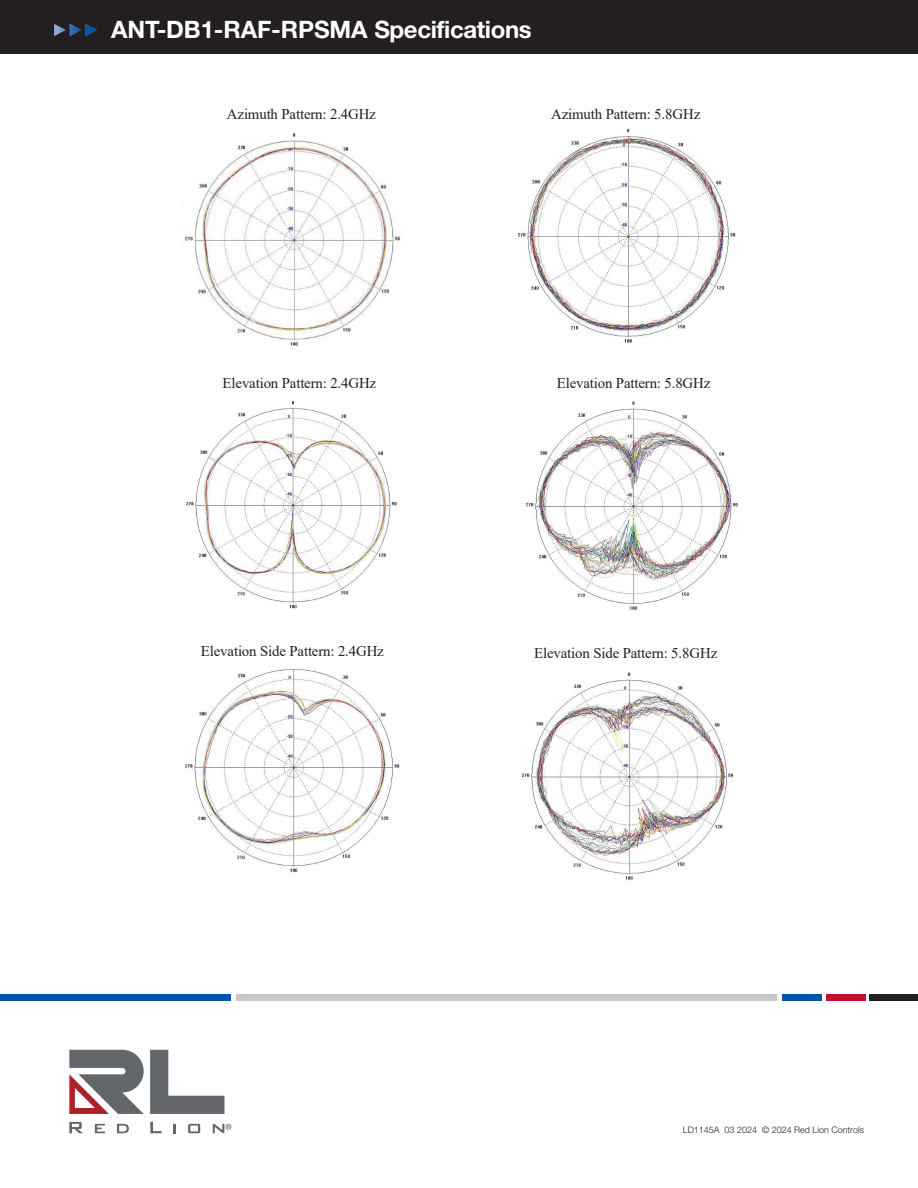
<style>
.page{position:relative;width:918px;height:1188px;background:#fff}
.page>*{position:absolute;margin:0;border:0;box-sizing:border-box;transform-origin:0 0}
.Page_1_-_Header_Black_Box{font:700 24px "Helvetica Neue LT Std";letter-spacing:-.015em;color:#fff}
.t1{font:14.85px "Times New Roman";letter-spacing:-.01em;color:#231f20}
.Page_2_Legal{font:300 9px "Helvetica Neue LT Std";color:#231f20}
</style>
<div class="page">
<div style="left:0;top:0;width:918px;height:54px;background:#231f20"></div>
<svg style="left:54px;top:24px;width:43px;height:12px"></svg>
<div style="left:236px;top:994px;width:541px;height:7px;background:#c7c8ca"></div>
<div style="left:0;top:995px;width:231px;height:6px;background:#0155a5"></div>
<div style="left:870px;top:995px;width:48px;height:6px;background:#231f20"></div>
<div style="left:826px;top:994px;width:39px;height:7px;background:#c3102f"></div>
<div style="left:782px;top:994px;width:40px;height:7px;background:#0155a5"></div>
<img style="left:185px;top:133px;width:215px;height:213px">
<img style="left:526px;top:401px;width:212px;height:209px">
<img style="left:518px;top:128px;width:218px;height:215px">
<img style="left:186px;top:401px;width:211px;height:208px">
<img style="left:185px;top:669px;width:215px;height:204px">
<img style="left:522px;top:672px;width:212px;height:208px">
<svg style="left:117px;top:1124px;width:12px;height:9px"></svg>
<svg style="left:95px;top:1124px;width:10px;height:9px"></svg>
<svg style="left:69px;top:1122px;width:14px;height:11px"></svg>
<svg style="left:188px;top:1124px;width:12px;height:9px"></svg>
<svg style="left:173px;top:1124px;width:3px;height:9px"></svg>
<svg style="left:150px;top:1122px;width:12px;height:11px"></svg>
<svg style="left:150px;top:1050px;width:74px;height:64px"></svg>
<svg style="left:69px;top:1050px;width:75px;height:64px"></svg>
<svg style="left:213px;top:1124px;width:18px;height:9px"></svg>
<p class="Page_1_-_Header_Black_Box" style="left:111px;top:15px;width:422px">ANT-DB1-RAF-RPSMA Specifications</p>
<p class="t1" style="left:227px;top:104px;width:150px">Azimuth Pattern: 2.4GHz</p>
<p class="t1" style="left:551px;top:103px;width:151px">Azimuth Pattern: 5.8GHz</p>
<p class="t1" style="left:223px;top:373px;width:155px">Elevation Pattern: 2.4GHz</p>
<p class="t1" style="left:557px;top:373px;width:155px">Elevation Pattern: 5.8GHz</p>
<p class="t1" style="left:201px;top:641px;width:184px">Elevation Side Pattern: 2.4GHz</p>
<p class="t1" style="left:534px;top:643px;width:185px">Elevation Side Pattern: 5.8GHz</p>
<p class="Page_2_Legal" style="left:683px;top:1125px;width:183px">LD1145A 03 2024 © 2024 Red Lion Controls</p>
</div>
